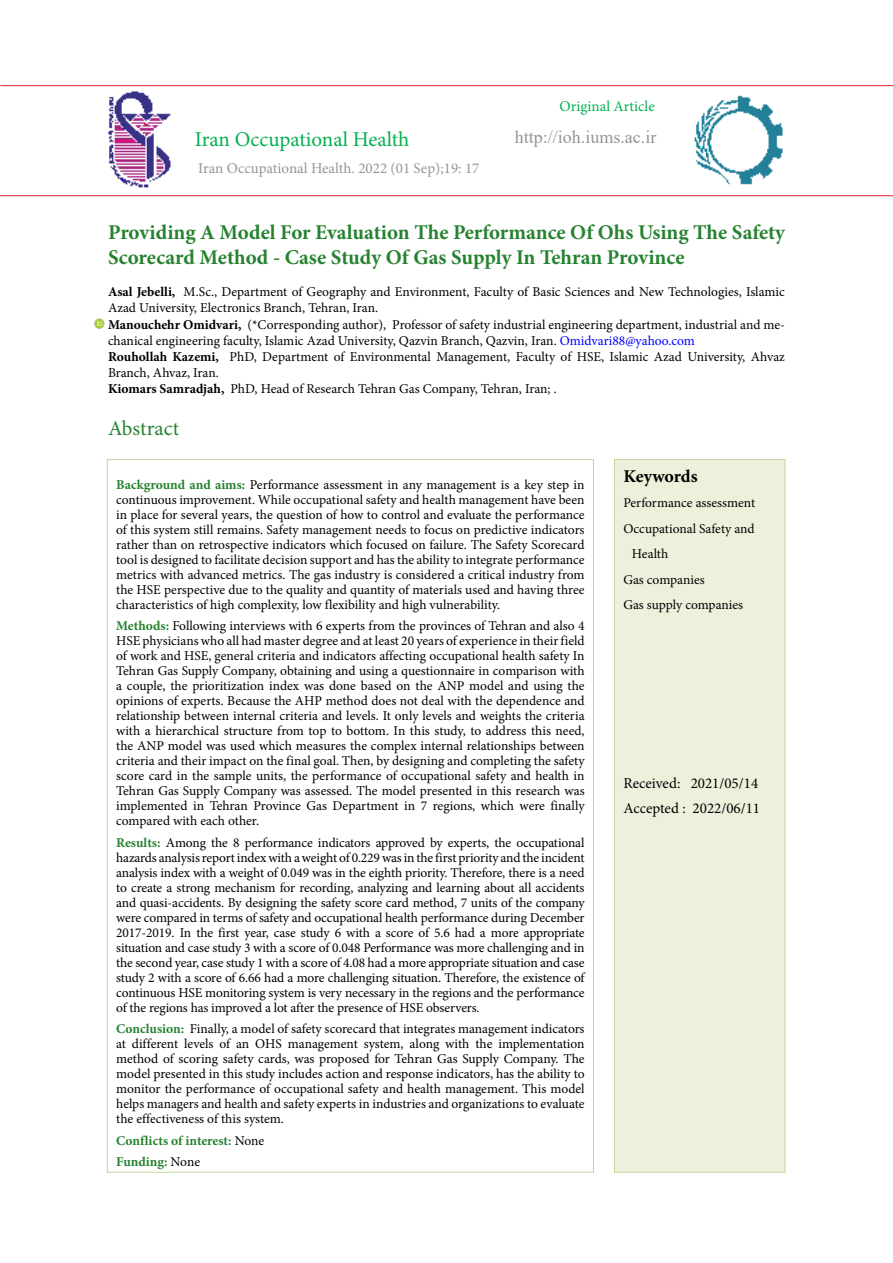
<style>
.page{position:relative;width:893px;height:1263px;background:#fff}
.page>*{position:absolute;margin:0;border:0;box-sizing:border-box;transform-origin:0 0}
.t1{font:700 21px/25.2px "Minion Pro";color:#268230}
.t2{font:21px "Minion Pro";color:#00b14e}
.t3{font:21px "Minion Pro";color:#268230}
.t4{font:18px "Times New Roman";color:#949598}
.t5{font:700 18px "Minion Pro";letter-spacing:-.005em;color:#000}
.t6{font:15px "Minion Pro";color:#949598}
.t7{font:15px "Minion Pro";color:#000}
.t8{font:15px "Minion Pro";color:#00b14e}
.t9{font:13.5px/15px "Minion Pro";color:#000;text-align:justify}
.t10{font:700 13.5px/21.5px "Minion Pro";color:#268230}
.t11{font:700 13.5px "Minion Pro";color:#000}
.s1{color:#00f}
.s2{font-weight:700}
.s3{font-weight:700;color:#268230}
.s4{font-weight:400;color:#000}
</style>
<div class="page">
<img style="left:108px;top:91px;width:63px;height:97px">
<hr style="left:0;top:195px;width:893px;height:1px;background:#d2232a">
<hr style="left:0;top:85px;width:893px;height:1px;background:#d2232a">
<img style="left:694px;top:95px;width:89px;height:90px">
<div style="left:614px;top:460px;width:171px;height:712px;background:#ecf1dc"></div>
<div style="left:614px;top:459px;width:171px;height:713px;border:1px solid #c4d69c"></div>
<img style="left:94px;top:318px;width:11px;height:11px">
<h1 class="t2" style="left:195px;top:125px;width:216px">Iran Occupational Health</h1>
<p class="t6" style="left:198px;top:158px;width:283px">Iran Occupational Health. 2022 (01 Sep ;( 19: 17</p>
<p class="t8" style="left:560px;top:97px;width:97px">Original Article</p>
<h2 class="t4" style="left:515px;top:124px;width:143px">http://ioh.iums.ac i r.</h2>
<h1 class="t1" style="left:108px;top:219px;width:678px">Providing A Model For Evaluation The Performance Of Ohs Using The Safety<br>Scorecard Method - Case Study Of Gas Supply In Tehran Province</h1>
<p class="t9" style="left:184px;top:284px;width:603px">M.Sc., Department of Geography and Environment, Faculty of Basic Sciences and New Technologies, Islamic</p>
<p class="t11" style="left:108px;top:282px;width:69px">Asal Jebelli,</p>
<p class="t9" style="left:108px;top:301px;width:272px">Azad University, Electronics Branch, Tehran, Iran.</p>
<p class="t9" style="left:108px;top:333px;width:588px">chanical engineering faculty, Islamic Azad University, Qazvin Branch, Qazvin, Iran. <span class="s1">Omidvari88@yahoo.com</span></p>
<p class="t9" style="left:108px;top:317px;width:678px"><span class="s2">Manouchehr Omidvari,</span> (*Corresponding author ,) Professor of safety industrial engineering department, industrial and me-</p>
<p class="t9" style="left:230px;top:349px;width:557px">PhD, Department of Environmental Management, Faculty of HSE, Islamic Azad University, Ahvaz</p>
<p class="t11" style="left:108px;top:347px;width:112px">Rouhollah Kazemi,</p>
<p class="t9" style="left:108px;top:365px;width:450px;line-height:16.2px">Branch, Ahvaz, Iran.<br><span class="s2">Kiomars Samradjah,</span> PhD, Head of Research Tehran Gas Company, Tehran, Iran .;</p>
<h1 class="t3" style="left:108px;top:414px;width:73px">Abstract</h1>
<p class="t9" style="left:116px;top:477px;width:470px"><span class="s3">Background and aims:</span> Performance assessment in any management is a key step in continuous improvement. While occupational safety and health management have been in place for several years, the question of how to control and evaluate the performance of this system still remains. Safety management needs to focus on predictive indicators rather than on retrospective indicators which focused on failure. The Safety Scorecard tool is designed to facilitate decision support and has the ability to integrate performance metrics with advanced metrics. The gas industry is considered a critical industry from the HSE perspective due to the quality and quantity of materials used and having three characteristics of high complexity, low flexibility and high vulnerability.</p>
<p class="t9" style="left:116px;top:619px;width:470px"><span class="s3">Methods:</span> Following interviews with 6 experts from the provinces of Tehran and also 4<br>HSE physicians who all had master degree and at least 20 years of experience in their field of work and HSE, general criteria and indicators affecting occupational health safety In Tehran Gas Supply Company, obtaining and using a questionnaire in comparison with a couple, the prioritization index was done based on the ANP model and using the opinions of experts. Because the AHP method does not deal with the dependence and relationship between internal criteria and levels It. only levels and weights the criteria with a hierarchical structure from top to bottom. In this study, to address this need, the ANP model was used which measures the complex internal relationships between criteria and their impact on the final goal. Then, by designing and completing the safety score card in the sample units, the performance of occupational safety and health in Tehran Gas Supply Company was assessed. The model presented in this research was implemented in Tehran Province Gas Department in 7 regions, which were finally compared with each other.</p>
<p class="t9" style="left:116px;top:835px;width:470px"><span class="s3">Results:</span> Among the 8 performance indicators approved by experts, the occupational hazardsanalysisreportindexwithaweightof0.229wasinthefirstpriorityandtheincident analysis index with a weight of 0.049 was in the eighth priority. Therefore, there is a need to create a strong mechanism for recording, analyzing and learning about all accidents and quasi-accidents. By designing the safety score card method 7, units of the company were compared in terms of safety and occupational health performance during December 2017-2019. In the first year, case study 6 with a score of 5.6 had a more appropriate situation and case study 3 with a score of 0.048 Performance was more challenging and in the second year, case study 1 with a score of 4.08 had a more appropriate situation and case study 2 with a score of 6.66 had a more challenging situation. Therefore, the existence of continuous HSE monitoring system is very necessary in the regions and the performance of the regions has improved a lot after the presence of HSE observers.</p>
<p class="t9" style="left:116px;top:1021px;width:470px"><span class="s3">Conclusion:</span> Finally a, model of safety scorecard that integrates management indicators at different levels of an OHS management system, along with the implementation method of scoring safety cards, was proposed for Tehran Gas Supply Company. The model presented in this study includes action and response indicators, has the ability to monitor the performance of occupational safety and health management. This model helps managers and health and safety experts in industries and organizations to evaluate the effectiveness of this system.</p>
<p class="t10" style="left:116px;top:1129px;width:149px">Conflicts of interest: <span class="s4">None<br></span>Funding: <span class="s4">None</span></p>
<h2 class="t5" style="left:623px;top:463px;width:76px">Keywords</h2>
<p class="t9" style="left:623px;top:495px;width:133px">Performance assessment</p>
<p class="t9" style="left:623px;top:521px;width:133px">Occupational Safety and</p>
<p class="t9" style="left:632px;top:546px;width:38px">Health</p>
<p class="t9" style="left:623px;top:572px;width:83px">Gas companies</p>
<p class="t9" style="left:623px;top:597px;width:121px">Gas supply companies</p>
<p class="t7" style="left:623px;top:773px;width:59px">Received:</p>
<p class="t7" style="left:691px;top:773px;width:69px">2021/05/14</p>
<p class="t7" style="left:623px;top:798px;width:64px">Accepted :</p>
<p class="t7" style="left:693px;top:798px;width:69px">2022/06/11</p>
</div>
